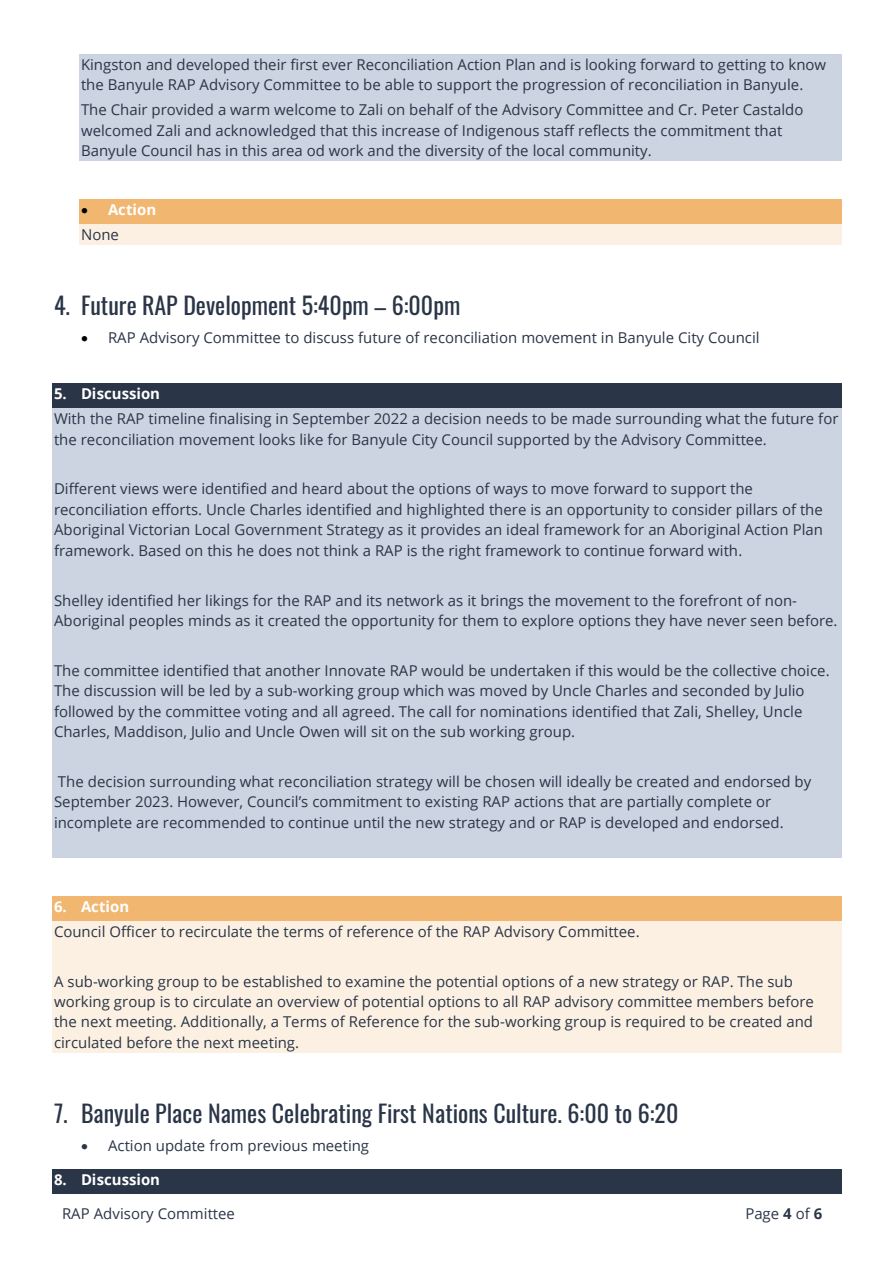
<style>
.page{position:relative;width:893px;height:1263px;background:#fff}
.page>*{position:absolute;margin:0;border:0;box-sizing:border-box;transform-origin:0 0}
.t1{font:24px "Oswald";color:#2a3547}
.t2{font:15px/20.4px "Open Sans";color:#2a3547}
.t3{font:700 15px "Open Sans";color:#fff}
.s1{color:#000}
.s2{font-weight:700}
</style>
<div class="page">
<div style="left:79px;top:54px;width:762px;height:20px;background:#ccd4e1"></div>
<div style="left:79px;top:74px;width:762px;height:25px;background:#ccd4e1"></div>
<div style="left:79px;top:99px;width:762px;height:21px;background:#ccd4e1"></div>
<div style="left:79px;top:120px;width:762px;height:20px;background:#ccd4e1"></div>
<div style="left:79px;top:140px;width:762px;height:21px;background:#ccd4e1"></div>
<div style="left:79px;top:199px;width:762px;height:25px;background:#f1b670"></div>
<div style="left:79px;top:224px;width:762px;height:21px;background:#fcf0e2"></div>
<div style="left:52px;top:383px;width:789px;height:25px;background:#2a3547"></div>
<div style="left:52px;top:408px;width:789px;height:21px;background:#ccd4e1"></div>
<div style="left:52px;top:429px;width:789px;height:25px;background:#ccd4e1"></div>
<div style="left:52px;top:454px;width:789px;height:24px;background:#ccd4e1"></div>
<div style="left:52px;top:478px;width:789px;height:21px;background:#ccd4e1"></div>
<div style="left:52px;top:499px;width:789px;height:20px;background:#ccd4e1"></div>
<div style="left:52px;top:519px;width:789px;height:21px;background:#ccd4e1"></div>
<div style="left:52px;top:540px;width:789px;height:25px;background:#ccd4e1"></div>
<div style="left:52px;top:565px;width:789px;height:25px;background:#ccd4e1"></div>
<div style="left:52px;top:590px;width:789px;height:20px;background:#ccd4e1"></div>
<div style="left:52px;top:610px;width:789px;height:25px;background:#ccd4e1"></div>
<div style="left:52px;top:635px;width:789px;height:25px;background:#ccd4e1"></div>
<div style="left:52px;top:660px;width:789px;height:20px;background:#ccd4e1"></div>
<div style="left:52px;top:680px;width:789px;height:21px;background:#ccd4e1"></div>
<div style="left:52px;top:701px;width:789px;height:20px;background:#ccd4e1"></div>
<div style="left:52px;top:721px;width:789px;height:25px;background:#ccd4e1"></div>
<div style="left:52px;top:746px;width:789px;height:25px;background:#ccd4e1"></div>
<div style="left:52px;top:771px;width:789px;height:20px;background:#ccd4e1"></div>
<div style="left:52px;top:791px;width:789px;height:21px;background:#ccd4e1"></div>
<div style="left:52px;top:812px;width:789px;height:25px;background:#ccd4e1"></div>
<div style="left:52px;top:837px;width:789px;height:20px;background:#ccd4e1"></div>
<div style="left:52px;top:896px;width:789px;height:25px;background:#f1b670"></div>
<div style="left:52px;top:921px;width:789px;height:25px;background:#fcf0e2"></div>
<div style="left:52px;top:946px;width:789px;height:25px;background:#fcf0e2"></div>
<div style="left:52px;top:971px;width:789px;height:20px;background:#fcf0e2"></div>
<div style="left:52px;top:991px;width:789px;height:20px;background:#fcf0e2"></div>
<div style="left:52px;top:1011px;width:789px;height:21px;background:#fcf0e2"></div>
<div style="left:52px;top:1032px;width:789px;height:20px;background:#fcf0e2"></div>
<div style="left:52px;top:1169px;width:789px;height:25px;background:#2a3547"></div>
<p class="t2" style="left:81px;top:54px;width:747px">Kingston and developed their first ever Reconciliation Action Plan and is looking forward to getting to know the Banyule RAP Advisory Committee to be able to support the progression of reconciliation in Banyule.</p>
<p class="t2" style="left:81px;top:99px;width:724px">The Chair provided a warm welcome to Zali on behalf of the Advisory Committee and Cr. Peter Castaldo welcomed Zali and acknowledged that this increase of Indigenous staff reflects the commitment that<br>Banyule Council has in this area od work and the diversity of the local community.</p>
<p class="t3" style="left:81px;top:199px;width:77px"><span class="s1">•</span> Action</p>
<p class="t2" style="left:81px;top:224px;width:39px">None</p>
<h2 class="t1" style="left:54px;top:286px;width:408px">4. Future RAP Development 5:40pm – 6:00pm</h2>
<p class="t2" style="left:81px;top:327px;width:680px"><span class="s1">•</span> RAP Advisory Committee to discuss future of reconciliation movement in Banyule City Council</p>
<p class="t3" style="left:54px;top:383px;width:108px">5. Discussion</p>
<p class="t2" style="left:54px;top:408px;width:786px">With the RAP timeline finalising in September 2022 a decision needs to be made surrounding what the future for the reconciliation movement looks like for Banyule City Council supported by the Advisory Committee.</p>
<p class="t2" style="left:54px;top:478px;width:770px">Different views were identified and heard about the options of ways to move forward to support the reconciliation efforts. Uncle Charles identified and highlighted there is an opportunity to consider pillars of the Aboriginal Victorian Local Government Strategy as it provides an ideal framework for an Aboriginal Action Plan framework. Based on this he does not think a RAP is the right framework to continue forward with.</p>
<p class="t2" style="left:54px;top:590px;width:785px">Shelley identified her likings for the RAP and its network as it brings the movement to the forefront of non-<br>Aboriginal peoples minds as it created the opportunity for them to explore options they have never seen before.</p>
<p class="t2" style="left:54px;top:660px;width:777px">The committee identified that another Innovate RAP would be undertaken if this would be the collective choice.<br>The discussion will be led by a sub-working group which was moved by Uncle Charles and seconded by Julio followed by the committee voting and all agreed. The call for nominations identified that Zali, Shelley, Uncle Charles, Maddison, Julio and Uncle Owen will sit on the sub working group.</p>
<p class="t2" style="left:54px;top:771px;width:759px">The decision surrounding what reconciliation strategy will be chosen will ideally be created and endorsed by<br>September 2023. However, Council’s commitment to existing RAP actions that are partially complete or incomplete are recommended to continue until the new strategy and or RAP is developed and endorsed.</p>
<p class="t3" style="left:54px;top:896px;width:77px">6. Action</p>
<p class="t2" style="left:54px;top:921px;width:587px">Council Officer to recirculate the terms of reference of the RAP Advisory Committee.</p>
<p class="t2" style="left:54px;top:971px;width:761px">A sub-working group to be established to examine the potential options of a new strategy or RAP. The sub working group is to circulate an overview of potential options to all RAP advisory committee members before the next meeting. Additionally, a Terms of Reference for the sub-working group is required to be created and circulated before the next meeting.</p>
<h2 class="t1" style="left:54px;top:1094px;width:626px">7. Banyule Place Names Celebrating First Nations Culture. 6:00 to 6:20</h2>
<p class="t2" style="left:81px;top:1135px;width:290px">• Action update from previous meeting</p>
<p class="t3" style="left:54px;top:1169px;width:108px">8. Discussion</p>
<p class="t2" style="left:62px;top:1203px;width:174px">RAP Advisory Committee</p>
<p class="t2" style="left:745px;top:1203px;width:78px">Page <span class="s2">4</span> of <span class="s2">6</span></p>
</div>
